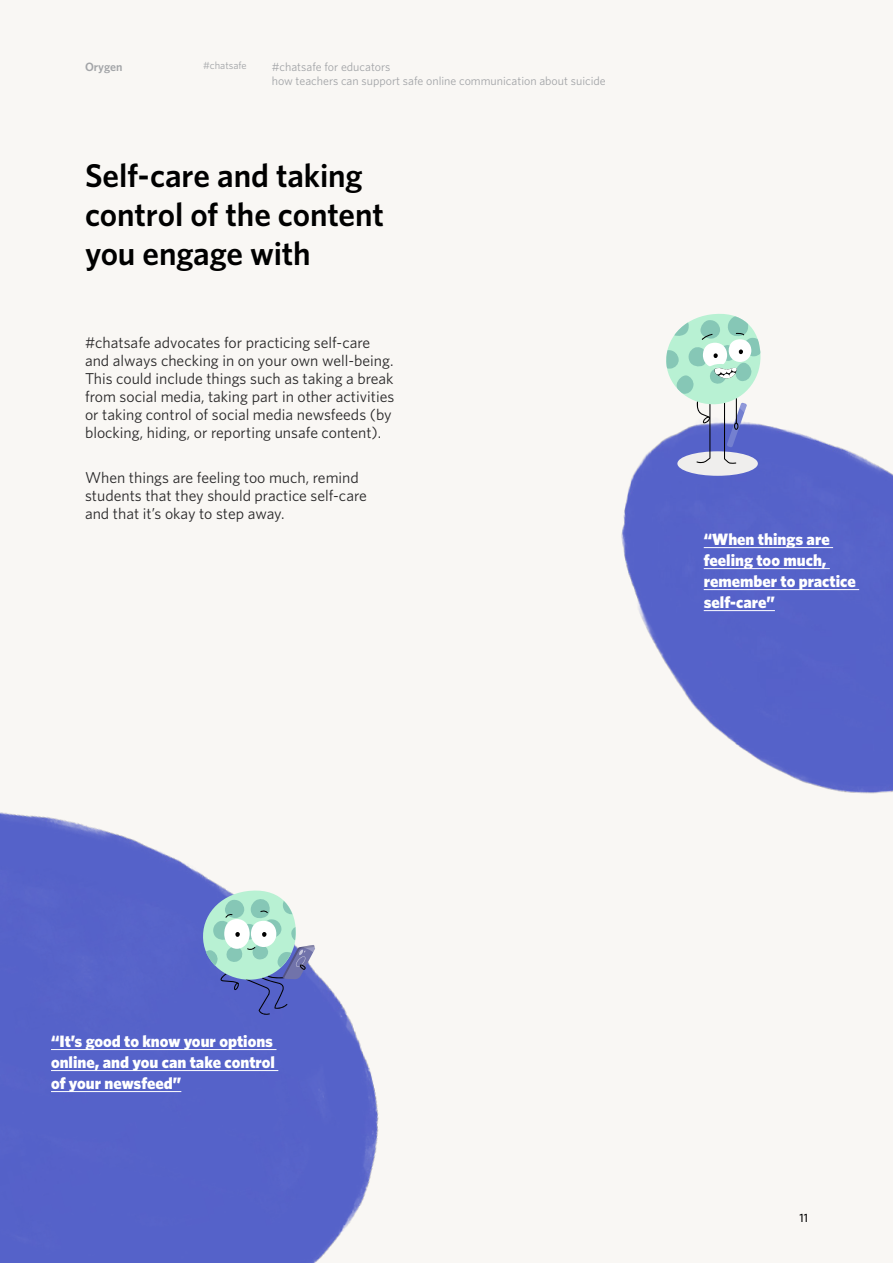
<style>
.page{position:relative;width:893px;height:1263px;background:#f9f7f4}
.page>*{position:absolute;margin:0;border:0;box-sizing:border-box;transform-origin:0 0}
.t1{font:600 33px/39px "Whitney HTF";letter-spacing:-.005em;color:#000}
.t2{font:900 16.5px/21px "Whitney";color:#fff}
.t3{font:15.75px/18px "Whitney HTF";color:#292829}
.t4{font:12px/14.4px "Whitney HTF";color:#a3a5a8}
.t5{font:600 12px "Whitney HTF";color:#a3a5a8}
.t6{font:500 12px "Whitney HTF";color:#000}
.t7{font:10.5px "Whitney HTF";color:#a3a5a8}
</style>
<div class="page">
<img style="left:621px;top:424px;width:272px;height:370px">
<img style="left:0;top:812px;width:379px;height:451px">
<hr style="left:704px;top:547px;width:129px;height:1px;background:#fff">
<hr style="left:704px;top:568px;width:126px;height:1px;background:#fff">
<hr style="left:704px;top:589px;width:155px;height:1px;background:#fff">
<hr style="left:704px;top:610px;width:71px;height:1px;background:#fff">
<hr style="left:51px;top:1049px;width:225px;height:1px;background:#fff">
<hr style="left:51px;top:1070px;width:227px;height:1px;background:#fff">
<hr style="left:51px;top:1091px;width:130px;height:1px;background:#fff">
<svg style="left:203px;top:890px;width:112px;height:125px"></svg>
<div style="left:677px;top:451px;width:81px;height:25px;background:#efeeed;border-radius:50%"></div>
<svg style="left:664px;top:314px;width:97px;height:150px"></svg>
<p class="t5" style="left:85px;top:59px;width:39px">Orygen</p>
<p class="t7" style="left:203px;top:59px;width:45px">#chatsafe</p>
<p class="t4" style="left:272px;top:59px;width:336px">#chatsafe for educators<br>how teachers can support safe online communication about suicide</p>
<h1 class="t1" style="left:85px;top:155px;width:301px">Self-care and taking control of the content you engage with</h1>
<p class="t3" style="left:85px;top:333px;width:311px">#chatsafe advocates for practicing self-care and always checking in on your own well-being.<br>This could include things such as taking a break from social media, taking part in other activities or taking control of social media newsfeeds (by blocking, hiding, or reporting unsafe content).</p>
<p class="t3" style="left:85px;top:468px;width:283px">When things are feeling too much, remind students that they should practice self-care and that it’s okay to step away.</p>
<p class="t2" style="left:704px;top:528px;width:154px">“When things are feeling too much, remember to practice self-care”</p>
<p class="t2" style="left:51px;top:1030px;width:225px;text-align:justify">“It’s good to know your options online, and you can take control of your newsfeed”</p>
<p class="t6" style="left:799px;top:1211px;width:10px">11</p>
</div>
